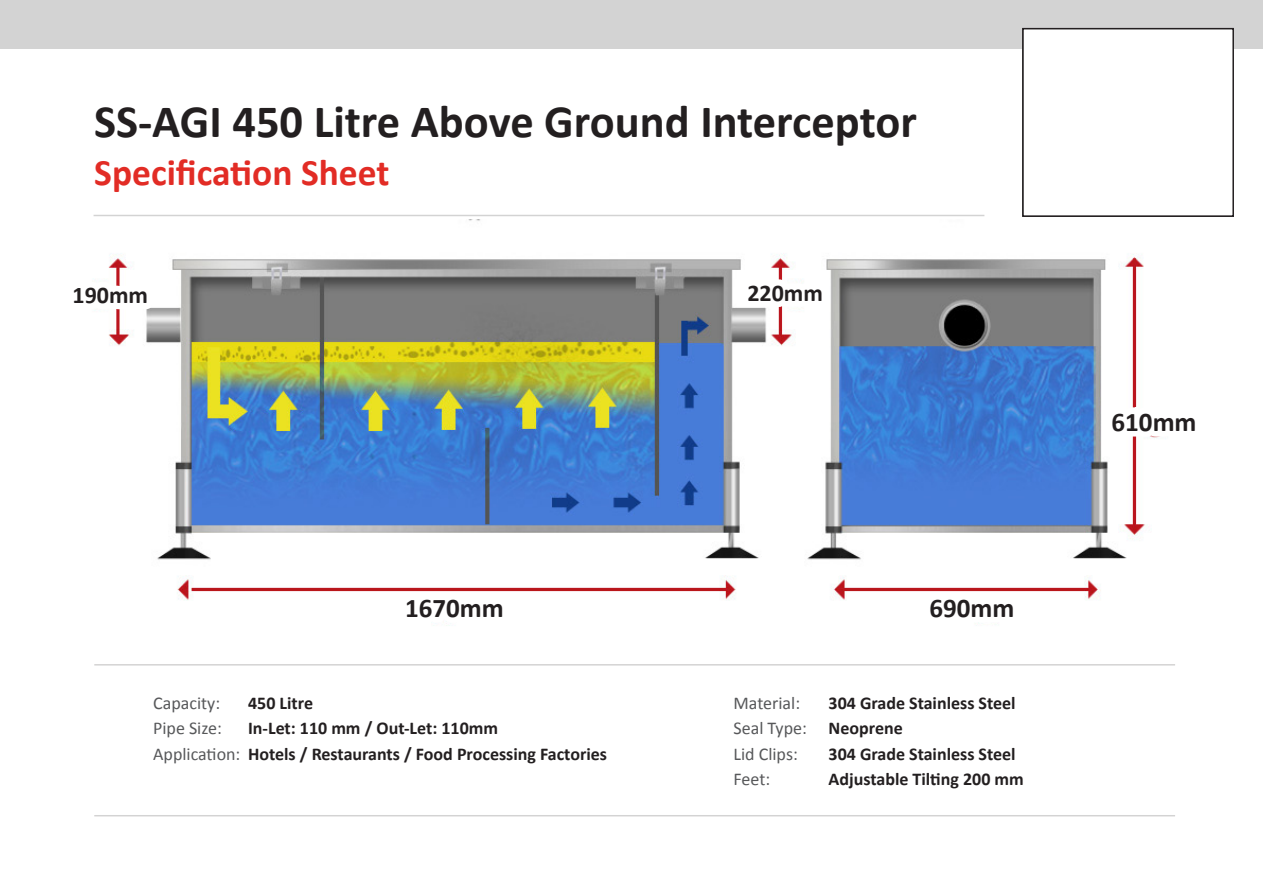
<style>
.page{position:relative;width:1263px;height:893px;background:#fff}
.page>*{position:absolute;margin:0;border:0;box-sizing:border-box;transform-origin:0 0}
.t1{font:700 46.5px "Calibri";color:#231f20}
.t2{font:700 37.5px "Calibri";color:#e22c25}
.t3{font:700 27px "Calibri";color:#231f20}
.t4{font:700 24px "Calibri";color:#231f20}
.t5{font:700 18px "Calibri";color:#231f20}
.t6{font:18px "Calibri";color:#57585a}
.s1{font-weight:400;color:#57585a}
</style>
<div class="page">
<div style="left:0;top:0;width:1263px;height:48px;background:#d3d3d3"></div>
<img style="left:108px;top:219px;width:1037px;height:382px">
<hr style="left:94px;top:664px;width:1081px;height:1px;background:#231f20">
<hr style="left:94px;top:815px;width:1081px;height:1px;background:#231f20">
<hr style="left:94px;top:215px;width:890px;height:1px;background:#231f20">
<svg style="left:391px;top:575px;width:126px;height:91px"></svg>
<svg style="left:724px;top:269px;width:113px;height:53px"></svg>
<svg style="left:1097px;top:389px;width:69px;height:61px"></svg>
<div style="left:1023px;top:29px;width:210px;height:187px;background:#fff"></div>
<div style="left:1022px;top:28px;width:212px;height:189px;border:2px solid #231f20"></div>
<svg style="left:915px;top:583px;width:113px;height:43px"></svg>
<svg style="left:94px;top:271px;width:68px;height:53px"></svg>
<p class="t1" style="left:94px;top:93px;width:824px">SS-AGI 450 Litre Above Ground Interceptor</p>
<p class="t2" style="left:94px;top:149px;width:297px">Specification Sheet</p>
<p class="t4" style="left:73px;top:280px;width:77px">190mm</p>
<p class="t4" style="left:747px;top:278px;width:77px">220mm</p>
<p class="t3" style="left:405px;top:591px;width:100px">1670mm</p>
<p class="t3" style="left:929px;top:591px;width:86px">690mm</p>
<p class="t5" style="left:248px;top:692px;width:66px">450 Litre</p>
<p class="t5" style="left:248px;top:717px;width:252px">In-Let: 110 mm / Out-Let: 110mm</p>
<p class="t5" style="left:153px;top:743px;width:455px"><span class="s1">Application:</span> Hotels / Restaurants / Food Processing Factories</p>
<p class="t6" style="left:153px;top:692px;width:69px">Capacity:</p>
<p class="t6" style="left:153px;top:717px;width:70px">Pipe Size:</p>
<p class="t6" style="left:734px;top:692px;width:68px">Material:</p>
<p class="t6" style="left:734px;top:717px;width:75px">Seal Type:</p>
<p class="t6" style="left:734px;top:743px;width:66px">Lid Clips:</p>
<p class="t6" style="left:734px;top:768px;width:38px">Feet:</p>
<p class="t5" style="left:828px;top:692px;width:189px">304 Grade Stainless Steel</p>
<p class="t5" style="left:828px;top:717px;width:76px">Neoprene</p>
<p class="t5" style="left:828px;top:743px;width:189px">304 Grade Stainless Steel</p>
<p class="t5" style="left:828px;top:768px;width:197px">Adjustable Tilting 200 mm</p>
<p class="t3" style="left:1111px;top:405px;width:86px">610mm</p>
</div>
